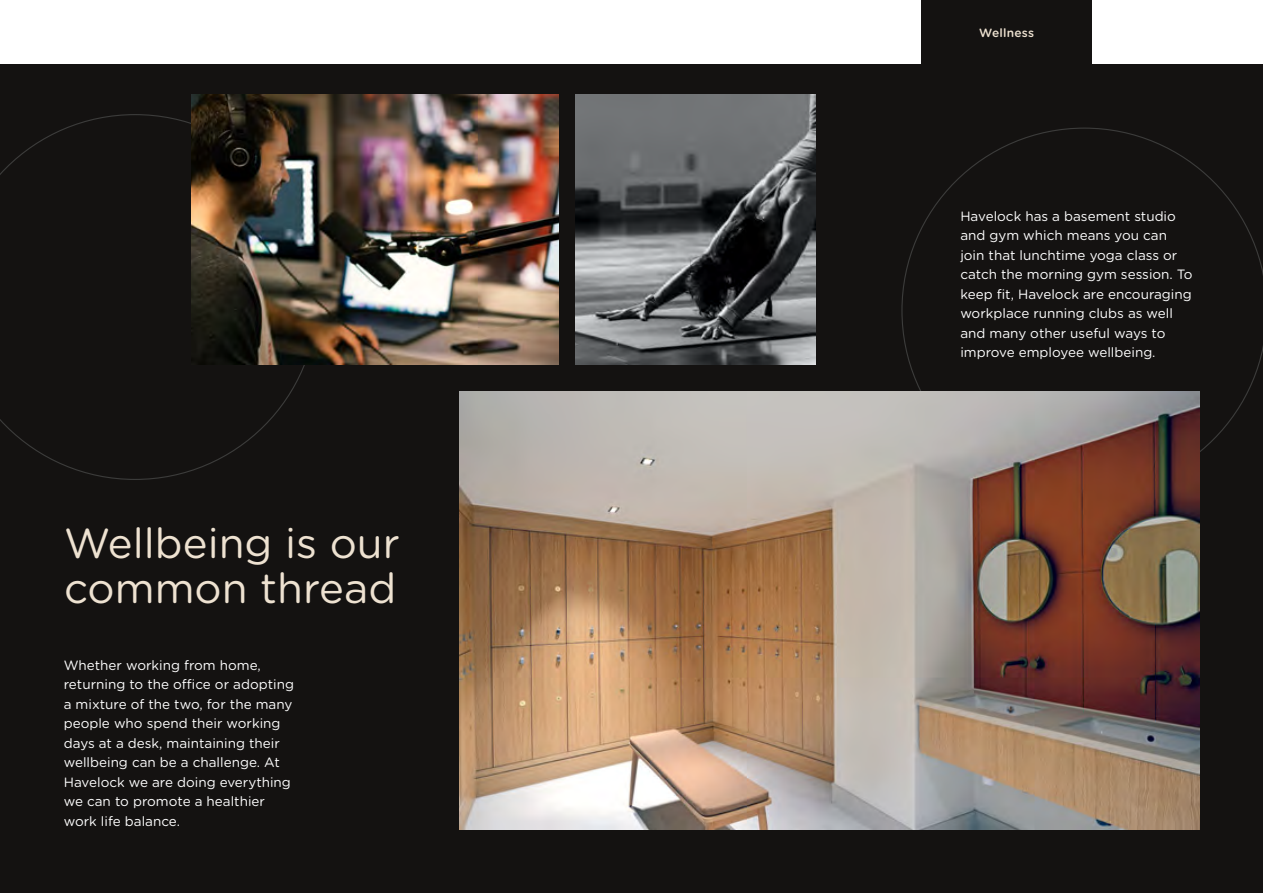
<style>
.page{position:relative;width:1263px;height:893px;background:#fff}
.page>*{position:absolute;margin:0;border:0;box-sizing:border-box;transform-origin:0 0}
.t1{font:42px/45px "Gotham Rounded";color:#eee2d1}
.t2{font:13.5px/19.5px "Gotham Rounded";color:#fff}
.t3{font:500 12px "Gotham Rounded";letter-spacing:.02em;color:#eee2d1}
</style>
<div class="page">
<div style="left:0;top:65px;width:1263px;height:828px;background:#141211"></div>
<svg style="left:901px;top:128px;width:362px;height:365px"></svg>
<svg style="left:0;top:114px;width:305px;height:366px"></svg>
<img style="left:459px;top:392px;width:740px;height:437px">
<img style="left:192px;top:95px;width:367px;height:270px">
<img style="left:576px;top:95px;width:239px;height:270px">
<div style="left:922px;top:0;width:170px;height:64px;background:#141211"></div>
<h1 class="t1" style="left:64px;top:519px;width:337px">Wellbeing is our common thread</h1>
<p class="t2" style="left:64px;top:654px;width:232px">Whether working from home, returning to the office or adopting a mixture of the two, for the many people who spend their working days at a desk, maintaining their wellbeing can be a challenge. At<br>Havelock we are doing everything we can to promote a healthier work life balance.</p>
<p class="t3" style="left:979px;top:24px;width:57px">Wellness</p>
<p class="t2" style="left:960px;top:205px;width:234px">Havelock has a basement studio and gym which means you can join that lunchtime yoga class or catch the morning gym session. To keep fit, Havelock are encouraging workplace running clubs as well and many other useful ways to improve employee wellbeing.</p>
</div>
